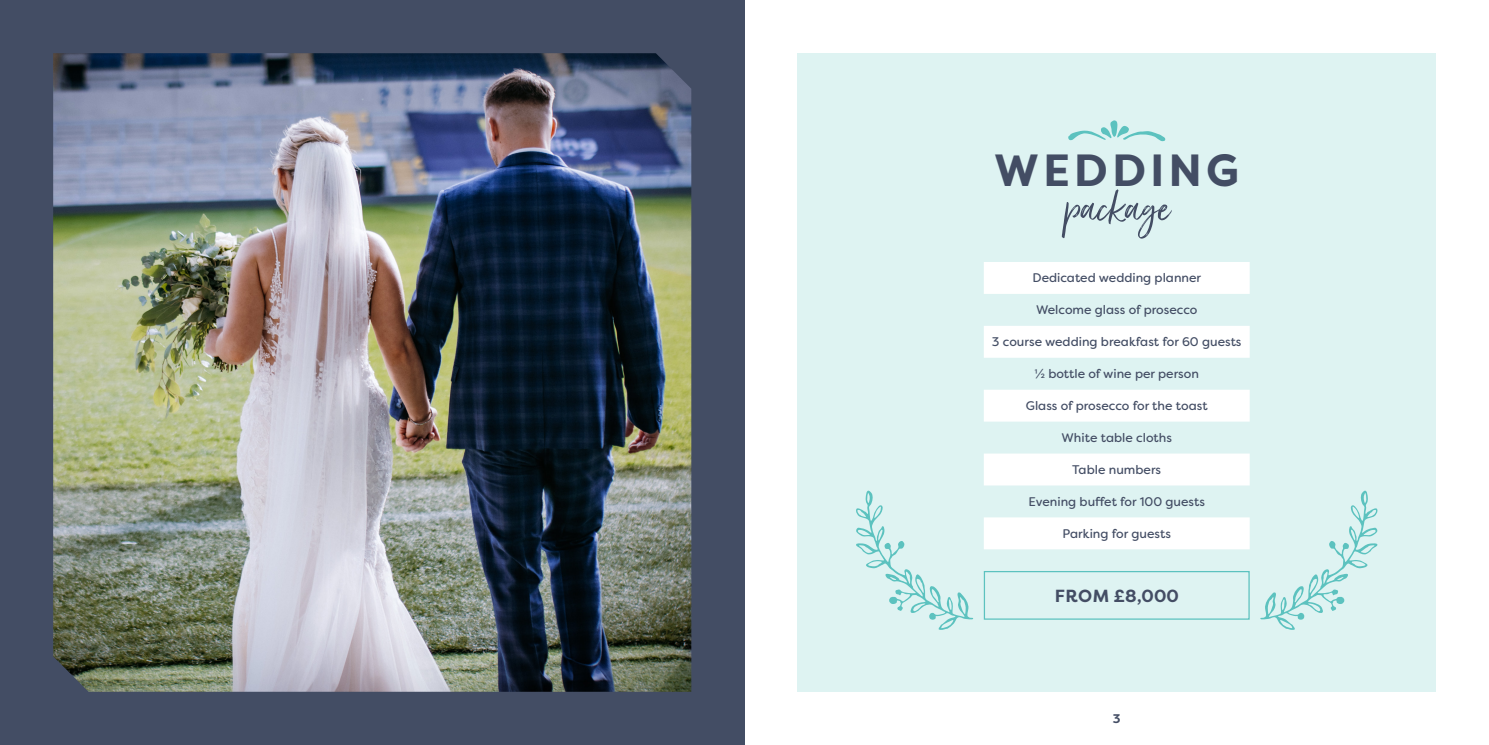
<style>
.page{position:relative;width:1489px;height:745px;background:#fff}
.page>*{position:absolute;margin:0;border:0;box-sizing:border-box;transform-origin:0 0}
.t1{font:52.5px "Just Lovely";color:#434d64}
.t2{font:700 45px "Filson Pro";letter-spacing:.09em;color:#434d64}
.t3{font:700 17.5px "Filson Pro";letter-spacing:.02em;color:#434d64}
.t4{font:12.5px "Filson Soft";color:#434d64}
.t5{font:700 12.5px "Filson Pro";color:#434d64}
</style>
<div class="page">
<div style="left:0;top:0;width:744px;height:744px;background:#434d64"></div>
<img style="left:53px;top:53px;width:638px;height:638px">
<div style="left:797px;top:53px;width:638px;height:638px;background:#def3f2"></div>
<svg style="left:984px;top:262px;width:265px;height:287px;fill:#fff"></svg>
<svg style="left:1068px;top:120px;width:97px;height:21px"></svg>
<div style="left:983px;top:570px;width:266px;height:49px;border:1px solid #5cc2bf"></div>
<svg style="left:1260px;top:490px;width:117px;height:139px"></svg>
<svg style="left:856px;top:490px;width:117px;height:139px"></svg>
<h2 class="t2" style="left:994px;top:141px;width:247px">WEDDING</h2>
<h1 class="t1" style="left:1063px;top:175px;width:107px">package</h1>
<p class="t4" style="left:1032px;top:270px;width:170px">Dedicated wedding planner</p>
<p class="t4" style="left:1036px;top:302px;width:163px">Welcome glass of prosecco</p>
<p class="t4" style="left:991px;top:333px;width:251px">3 course wedding breakfast for 60 guests</p>
<p class="t4" style="left:1034px;top:365px;width:166px">½ bottle of wine per person</p>
<p class="t4" style="left:1025px;top:397px;width:183px">Glass of prosecco for the toast</p>
<p class="t4" style="left:1061px;top:429px;width:112px">White table cloths</p>
<p class="t4" style="left:1072px;top:461px;width:90px">Table numbers</p>
<p class="t4" style="left:1028px;top:493px;width:178px">Evening buffet for 100 guests</p>
<p class="t4" style="left:1062px;top:525px;width:110px">Parking for guests</p>
<h3 class="t3" style="left:1054px;top:584px;width:126px">FROM £8,000</h3>
<p class="t5" style="left:1112px;top:710px;width:9px">3</p>
</div>
